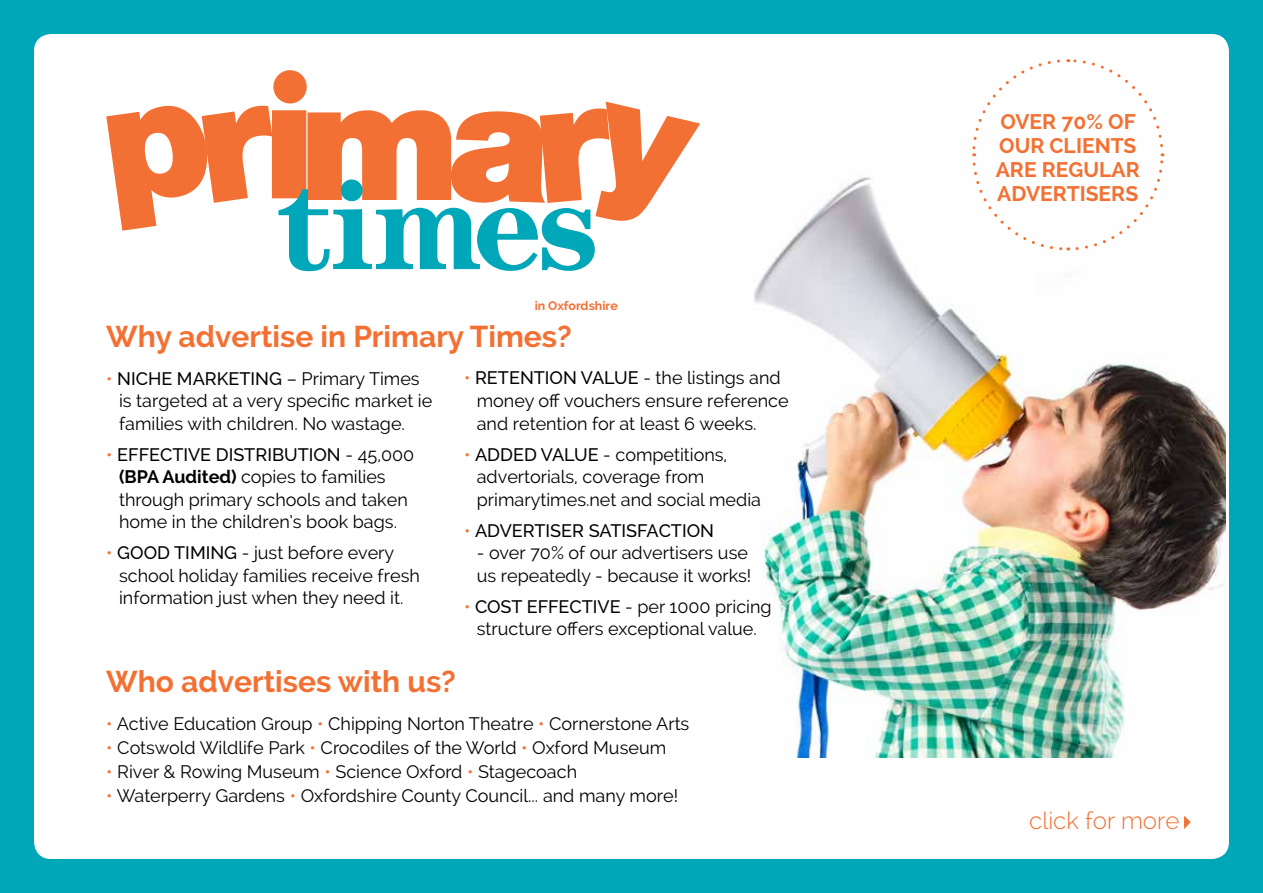
<style>
.page{position:relative;width:1263px;height:893px;background:#00a7b8}
.page>*{position:absolute;margin:0;border:0;box-sizing:border-box;transform-origin:0 0}
.t1{font:700 30px "Raleway";color:#f37032}
.t2{font:300 24px "Raleway";color:#f37032}
.t3{font:700 21px/24px "Raleway";color:#f37032}
.t4{font:18px/22.5px "Raleway";color:#000}
.t5{font:500 18px "Raleway";color:#000}
.t6{font:700 12.45px "Raleway";color:#f37032}
.s1{color:#f37032}
.s2{font-weight:500}
.s3{font-weight:700}
.s4{font-weight:400;color:#f37032}
</style>
<div class="page">
<div style="left:34px;top:34px;width:1195px;height:825px;background:#fff;border-radius:17px"></div>
<svg style="left:1184px;top:816px;width:7px;height:13px"></svg>
<img style="left:755px;top:177px;width:471px;height:581px">
<svg style="left:106px;top:70px;width:594px;height:201px"></svg>
<div style="left:341px;top:179px;width:22px;height:22px;background:#00a7b8;border-radius:50%"></div>
<svg style="left:971px;top:59px;width:194px;height:193px"></svg>
<p class="t6" style="left:535px;top:299px;width:85px">in Oxfordshire</p>
<h1 class="t1" style="left:106px;top:319px;width:467px">Why advertise in Primary Times?</h1>
<p class="t4" style="left:119px;top:367px;width:315px;text-indent:-13px"><span class="s1">•</span> <span class="s2">NICHE MARKETING</span> – Primary Times is targeted at a very specific market ie families with children. No wastage.</p>
<p class="t4" style="left:119px;top:443px;width:297px;text-indent:-13px"><span class="s1">•</span> <span class="s2">EFFECTIVE DISTRIBUTION</span> - 45,000 <span class="s3">(BPA Audited)</span> copies to families through primary schools and taken home in the children’s book bags.</p>
<p class="t4" style="left:119px;top:541px;width:302px;text-indent:-13px"><span class="s1">•</span> <span class="s2">GOOD TIMING</span> - just before every school holiday families receive fresh information just when they need it.</p>
<p class="t4" style="left:477px;top:367px;width:313px;text-indent:-13px"><span class="s1">•</span> <span class="s2">RETENTION VALUE</span> - the listings and money off vouchers ensure reference and retention for at least 6 weeks.</p>
<p class="t4" style="left:477px;top:443px;width:286px;text-indent:-13px"><span class="s1">•</span> <span class="s2">ADDED VALUE</span> - competitions, advertorials, coverage from primarytimes.net and social media</p>
<p class="t5" style="left:464px;top:520px;width:252px"><span class="s4">•</span> ADVERTISER SATISFACTION</p>
<p class="t4" style="left:477px;top:541px;width:276px">- over 70% of our advertisers use us repeatedly - because it works!</p>
<p class="t4" style="left:464px;top:595px;width:309px;text-align:center"><span class="s1">•</span> <span class="s2">COST EFFECTIVE</span> - per 1000 pricing structure offers exceptional value.</p>
<h1 class="t1" style="left:106px;top:664px;width:351px">Who advertises with us?</h1>
<p class="t4" style="left:106px;top:713px;width:585px"><span class="s1">•</span> Active Education Group <span class="s1">•</span> Chipping Norton Theatre <span class="s1">•</span> Cornerstone Arts</p>
<p class="t4" style="left:106px;top:737px;width:561px"><span class="s1">•</span> Cotswold Wildlife Park <span class="s1">•</span> Crocodiles of the World <span class="s1">•</span> Oxford Museum</p>
<p class="t4" style="left:106px;top:761px;width:472px"><span class="s1">•</span> River &amp; Rowing Museum <span class="s1">•</span> Science Oxford <span class="s1">•</span> Stagecoach</p>
<p class="t4" style="left:106px;top:785px;width:573px"><span class="s1">•</span> Waterperry Gardens <span class="s1">•</span> Oxfordshire County Council... and many more!</p>
<p class="t3" style="left:996px;top:110px;width:146px">OVER 70% OF<br>OUR CLIENTS<br>ARE REGULAR<br>ADVERTISERS</p>
<h2 class="t2" style="left:1029px;top:807px;width:152px">click for more</h2>
</div>
